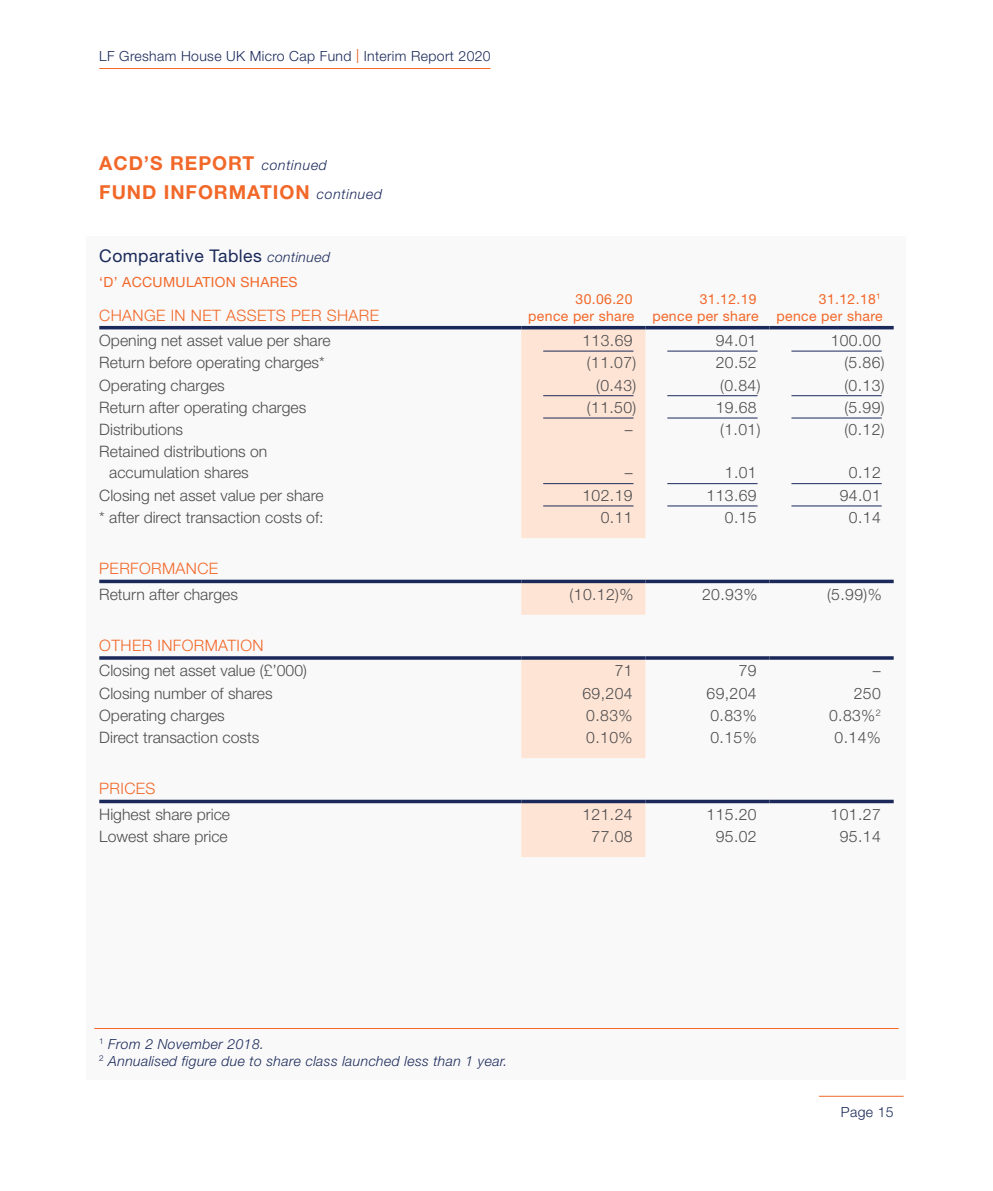
<style>
.page{position:relative;width:993px;height:1191px;background:#fff}
.page>*{position:absolute;margin:0;border:0;box-sizing:border-box;transform-origin:0 0}
.t1{font:700 19.25px/28px "Helvetica Neue";letter-spacing:.05em;color:#f26829}
.t2{font:17.5px "Helvetica Neue";letter-spacing:.025em;color:#1b295a}
.t3{font:300 15.75px/21px "Helvetica Neue";color:#4d4d4f;text-align:center}
.t4{font:300 15.75px "Helvetica Neue";letter-spacing:.025em;color:#f26829}
.t5{font:14px/16.8px "Helvetica Neue";letter-spacing:.025em;color:#f26829;text-align:right}
.t6{font:italic 300 14px/16.8px "Helvetica Neue";letter-spacing:.025em;color:#1b295a}
.t7{font:300 14px "Helvetica Neue";letter-spacing:.025em;color:#1b295a}
.s1{font-weight:400;color:#f26829}
.s2{font-weight:300;font-style:italic;font-size:14px;color:#1b295a}
.s3{font-weight:300;font-style:italic;font-size:14px}
</style>
<div class="page">
<hr style="left:99px;top:68px;width:391px;height:1px;background:#f26829">
<hr style="left:818px;top:1095px;width:85px;height:1px;background:#f26829">
<div style="left:87px;top:236px;width:818px;height:843px;background:#f9f9f9"></div>
<hr style="left:94px;top:1028px;width:804px;height:1px;background:#f26829">
<div style="left:521px;top:329px;width:124px;height:209px;background:#fee4d4"></div>
<hr style="left:99px;top:326px;width:422px;height:3px;background:#1b295a">
<hr style="left:521px;top:326px;width:124px;height:3px;background:#1b295a">
<hr style="left:645px;top:326px;width:124px;height:3px;background:#1b295a">
<hr style="left:769px;top:326px;width:124px;height:3px;background:#1b295a">
<hr style="left:543px;top:351px;width:90px;height:1px;background:#1b295a">
<hr style="left:667px;top:351px;width:90px;height:1px;background:#1b295a">
<hr style="left:791px;top:351px;width:90px;height:1px;background:#1b295a">
<hr style="left:543px;top:395px;width:90px;height:1px;background:#1b295a">
<hr style="left:667px;top:395px;width:90px;height:1px;background:#1b295a">
<hr style="left:791px;top:395px;width:90px;height:1px;background:#1b295a">
<hr style="left:543px;top:418px;width:90px;height:1px;background:#1b295a">
<hr style="left:667px;top:418px;width:90px;height:1px;background:#1b295a">
<hr style="left:791px;top:418px;width:90px;height:1px;background:#1b295a">
<hr style="left:543px;top:483px;width:90px;height:1px;background:#1b295a">
<hr style="left:667px;top:483px;width:90px;height:1px;background:#1b295a">
<hr style="left:791px;top:483px;width:90px;height:1px;background:#1b295a">
<hr style="left:543px;top:505px;width:90px;height:1px;background:#1b295a">
<hr style="left:667px;top:505px;width:90px;height:1px;background:#1b295a">
<hr style="left:791px;top:505px;width:90px;height:1px;background:#1b295a">
<div style="left:521px;top:583px;width:124px;height:31px;background:#fee4d4"></div>
<svg style="left:99px;top:579px;width:422px;height:4px;background:#404c74"></svg>
<svg style="left:521px;top:579px;width:124px;height:4px"></svg>
<svg style="left:645px;top:579px;width:124px;height:4px"></svg>
<svg style="left:769px;top:579px;width:124px;height:4px"></svg>
<div style="left:521px;top:659px;width:124px;height:99px;background:#fee4d4"></div>
<hr style="left:99px;top:656px;width:422px;height:3px;background:#1b295a">
<hr style="left:521px;top:656px;width:124px;height:3px;background:#1b295a">
<hr style="left:645px;top:656px;width:124px;height:3px;background:#1b295a">
<hr style="left:769px;top:656px;width:124px;height:3px;background:#1b295a">
<div style="left:521px;top:803px;width:124px;height:54px;background:#fee4d4"></div>
<svg style="left:99px;top:799px;width:422px;height:4px;background:#434e76"></svg>
<svg style="left:521px;top:799px;width:124px;height:4px"></svg>
<svg style="left:645px;top:799px;width:124px;height:4px"></svg>
<svg style="left:769px;top:799px;width:124px;height:4px"></svg>
<p class="t7" style="left:99px;top:47px;width:393px">LF Gresham House UK Micro Cap Fund <span class="s1">|</span> Interim Report 2020</p>
<p class="t1" style="left:99px;top:149px;width:284px">ACD’S REPORT <span class="s2">continued<br></span>FUND INFORMATION <span class="s2">continued</span></p>
<p class="t2" style="left:99px;top:245px;width:232px">Comparative Tables <span class="s3">continued</span></p>
<p class="t5" style="left:99px;top:273px;width:200px">‘D’ ACCUMULATION SHARES</p>
<p class="t4" style="left:99px;top:305px;width:281px">CHANGE IN NET ASSETS PER SHARE</p>
<p class="t5" style="left:528px;top:290px;width:108px">30.06.20<br>pence per share</p>
<p class="t5" style="left:652px;top:290px;width:108px">31.12.19<br>pence per share</p>
<p class="t5" style="left:776px;top:290px;width:108px">31.12.18<sup>1<br></sup>pence per share</p>
<p class="t3" style="left:99px;top:329px;width:233px">Opening net asset value per share</p>
<p class="t3" style="left:582px;top:329px;width:52px">113.69</p>
<p class="t3" style="left:715px;top:329px;width:42px">94.01</p>
<p class="t3" style="left:830px;top:329px;width:52px">100.00</p>
<p class="t3" style="left:99px;top:352px;width:227px">Return before operating charges*</p>
<p class="t3" style="left:586px;top:352px;width:51px">(11.07)</p>
<p class="t3" style="left:715px;top:352px;width:42px">20.52</p>
<p class="t3" style="left:844px;top:352px;width:42px">(5.86)</p>
<p class="t3" style="left:99px;top:374px;width:127px">Operating charges</p>
<p class="t3" style="left:596px;top:374px;width:42px">(0.43)</p>
<p class="t3" style="left:720px;top:374px;width:42px">(0.84)</p>
<p class="t3" style="left:844px;top:374px;width:42px">(0.13)</p>
<p class="t3" style="left:99px;top:396px;width:208px">Return after operating charges</p>
<p class="t3" style="left:586px;top:396px;width:51px">(11.50)</p>
<p class="t3" style="left:715px;top:396px;width:42px">19.68</p>
<p class="t3" style="left:844px;top:396px;width:42px">(5.99)</p>
<p class="t3" style="left:99px;top:419px;width:85px">Distributions</p>
<p class="t3" style="left:624px;top:419px;width:9px">–</p>
<p class="t3" style="left:720px;top:419px;width:42px">(1.01)</p>
<p class="t3" style="left:844px;top:419px;width:42px">(0.12)</p>
<p class="t3" style="left:99px;top:441px;width:170px">Retained distributions on accumulation shares</p>
<p class="t3" style="left:624px;top:462px;width:9px">–</p>
<p class="t3" style="left:724px;top:462px;width:33px">1.01</p>
<p class="t3" style="left:848px;top:462px;width:33px">0.12</p>
<p class="t3" style="left:99px;top:484px;width:226px">Closing net asset value per share</p>
<p class="t3" style="left:582px;top:484px;width:52px">102.19</p>
<p class="t3" style="left:706px;top:484px;width:52px">113.69</p>
<p class="t3" style="left:839px;top:484px;width:42px">94.01</p>
<p class="t3" style="left:99px;top:506px;width:226px">* after direct transaction costs of:</p>
<p class="t3" style="left:600px;top:506px;width:33px">0.11</p>
<p class="t3" style="left:724px;top:506px;width:33px">0.15</p>
<p class="t3" style="left:848px;top:506px;width:33px">0.14</p>
<p class="t4" style="left:99px;top:559px;width:120px">PERFORMANCE</p>
<p class="t3" style="left:99px;top:583px;width:140px">Return after charges</p>
<p class="t3" style="left:569px;top:583px;width:65px">(10.12)%</p>
<p class="t3" style="left:702px;top:583px;width:57px">20.93%</p>
<p class="t3" style="left:826px;top:583px;width:56px">(5.99)%</p>
<p class="t4" style="left:99px;top:636px;width:166px">OTHER INFORMATION</p>
<p class="t3" style="left:99px;top:660px;width:209px">Closing net asset value (£’000)</p>
<p class="t3" style="left:614px;top:660px;width:19px">71</p>
<p class="t3" style="left:738px;top:660px;width:19px">79</p>
<p class="t3" style="left:872px;top:660px;width:9px">–</p>
<p class="t3" style="left:99px;top:682px;width:175px">Closing number of shares</p>
<p class="t3" style="left:582px;top:682px;width:52px">69,204</p>
<p class="t3" style="left:706px;top:682px;width:52px">69,204</p>
<p class="t3" style="left:853px;top:682px;width:29px">250</p>
<p class="t3" style="left:99px;top:704px;width:127px">Operating charges</p>
<p class="t3" style="left:586px;top:704px;width:48px">0.83%</p>
<p class="t3" style="left:710px;top:704px;width:48px">0.83%</p>
<p class="t3" style="left:828px;top:704px;width:53px">0.83%<sup>2</sup></p>
<p class="t3" style="left:99px;top:726px;width:161px">Direct transaction costs</p>
<p class="t3" style="left:586px;top:726px;width:48px">0.10%</p>
<p class="t3" style="left:710px;top:726px;width:48px">0.15%</p>
<p class="t3" style="left:834px;top:726px;width:48px">0.14%</p>
<p class="t4" style="left:99px;top:779px;width:58px">PRICES</p>
<p class="t3" style="left:99px;top:803px;width:132px">Highest share price</p>
<p class="t3" style="left:582px;top:803px;width:52px">121.24</p>
<p class="t3" style="left:706px;top:803px;width:52px">115.20</p>
<p class="t3" style="left:830px;top:803px;width:52px">101.27</p>
<p class="t3" style="left:99px;top:825px;width:130px">Lowest share price</p>
<p class="t3" style="left:591px;top:825px;width:42px">77.08</p>
<p class="t3" style="left:715px;top:825px;width:42px">95.02</p>
<p class="t3" style="left:839px;top:825px;width:42px">95.14</p>
<p class="t6" style="left:99px;top:1035px;width:409px"><sup>1</sup> From 2 November 2018.<br><sup>2</sup> Annualised figure due to share class launched less than 1 year.</p>
<p class="t7" style="left:840px;top:1103px;width:54px">Page 15</p>
</div>
